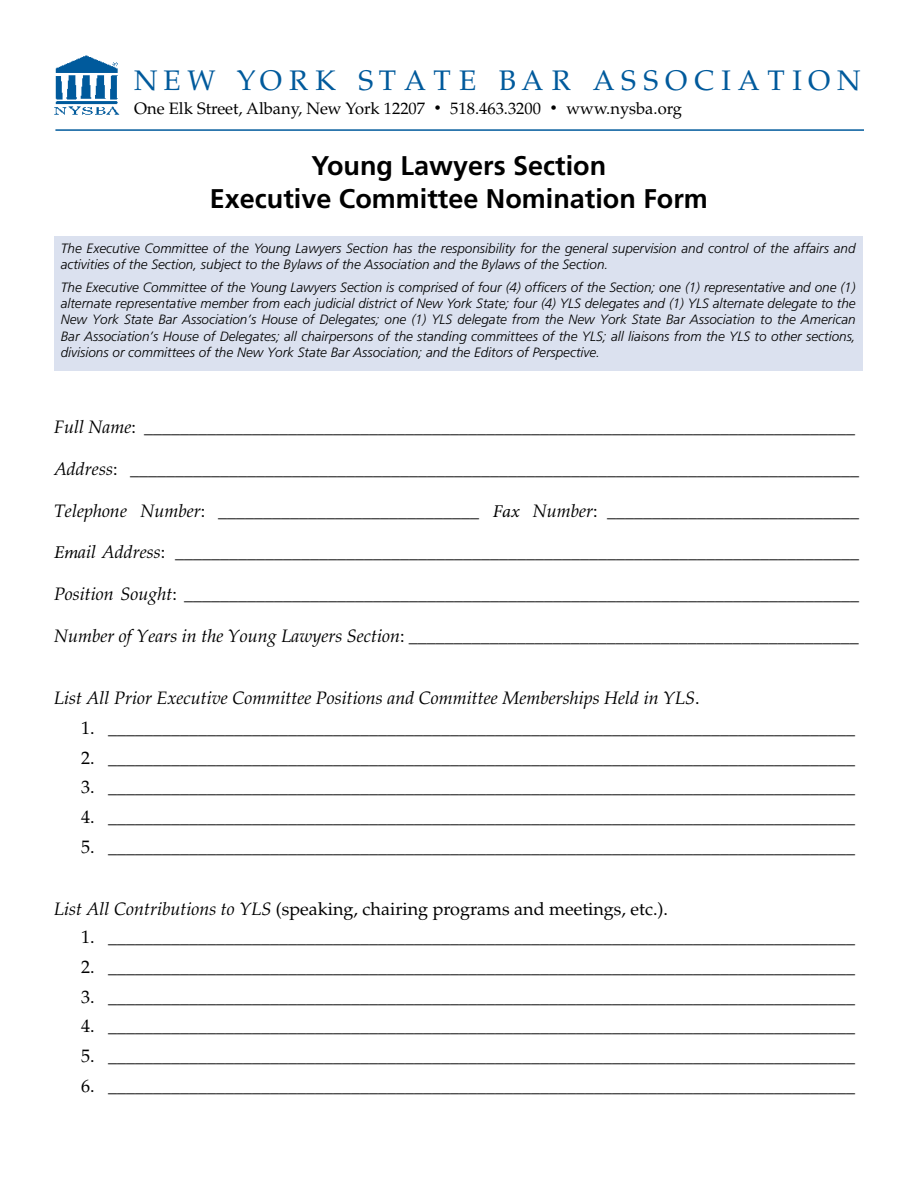
<style>
.page{position:relative;width:918px;height:1188px;background:#fff}
.page>*{position:absolute;margin:0;border:0;box-sizing:border-box;transform-origin:0 0}
.t1{font:28.35px "Palatino";letter-spacing:.245em;color:#005a9c}
.t2{font:700 27px/32.4px "Frutiger";color:#000;text-align:center}
.t3{font:18px "Palatino";color:#000}
.t4{font:italic 18px "Palatino";color:#000}
.t5{font:16.5px "Palatino";color:#000}
.t6{font:italic 300 13.5px/16.2px "Frutiger";color:#000}
.s1{font-size:12.9px}
.s2{font-style:italic}
.s3{font-family:"Minion Pro";font-style:italic}
.s4{font-family:"Minion Pro"}
.s5{font-style:normal}
</style>
<div class="page">
<img style="left:54px;top:55px;width:66px;height:60px">
<hr style="left:55px;top:129px;width:809px;height:2px;background:#005a9c">
<div style="left:54px;top:236px;width:808px;height:134px;background:#dbe1ef"></div>
<h1 class="t1" style="left:134px;top:63px;width:728px">NEW YORK STATE BAR ASSOCIATION</h1>
<p class="t5" style="left:134px;top:98px;width:549px">One Elk Street, Albany, New York 12207 <span class="s1">•</span> 518.463.3200 <span class="s1">•</span> www.nysba.org</p>
<h2 class="t2" style="left:210px;top:150px;width:500px">Young Lawyers Section<br>Executive Committee Nomination Form</h2>
<p class="t6" style="left:61px;top:240px;width:796px">The Executive Committee of the Young Lawyers Section has the responsibility for the general supervision and control of the affairs and activities of the Section, subject to the Bylaws of the Association and the Bylaws of the Section.</p>
<p class="t6" style="left:61px;top:279px;width:796px;text-align:justify">The Executive Committee of the Young Lawyers Section is comprised of four (4) officers of the Section; one (1) representative and one (1) alternate representative member from each judicial district of New York State; four (4) YLS delegates and (1) YLS alternate delegate to the New York State Bar Association’s House of Delegates; one (1) YLS delegate from the New York State Bar Association to the American Bar Association’s House of Delegates; all chairpersons of the standing committees of the YLS; all liaisons from the YLS to other sections, divisions or committees of the New York State Bar Association; and the Editors of Perspective.</p>
<p class="t3" style="left:54px;top:416px;width:802px"><span class="s2">Full Name</span>: _______________________________________________________________________________</p>
<p class="t3" style="left:54px;top:458px;width:807px"><span class="s2">Address</span>: _________________________________________________________________________________</p>
<p class="t3" style="left:54px;top:500px;width:807px"><span class="s2">Telephone Number</span>: _____________________________ <span class="s3">Fax</span> <span class="s2">Number</span>: ____________________________</p>
<p class="t3" style="left:54px;top:542px;width:807px"><span class="s3">Em</span><span class="s2">ail Address</span>: ___________________________________________________<span class="s4">_________</span>________________</p>
<p class="t3" style="left:54px;top:584px;width:807px"><span class="s2">Position Sought</span>: ___________________________________________________________________________</p>
<p class="t3" style="left:54px;top:625px;width:806px"><span class="s2">Number of Years in the Young Lawyers Section</span>: __________________________________________________</p>
<p class="t4" style="left:54px;top:688px;width:647px">List All Prior Executive Committee Positions and Committee Memberships Held in YLS<span class="s5">.</span></p>
<p class="t3" style="left:81px;top:717px;width:775px">1. ___________________________________________________________________________________</p>
<p class="t3" style="left:81px;top:747px;width:775px">2. ___________________________________________________________________________________</p>
<p class="t3" style="left:81px;top:777px;width:775px">3. ___________________________________________________________________________________</p>
<p class="t3" style="left:81px;top:806px;width:775px">4. ___________________________________________________________________________________</p>
<p class="t3" style="left:81px;top:836px;width:775px">5. ___________________________________________________________________________________</p>
<p class="t3" style="left:54px;top:898px;width:616px"><span class="s2">List All Contributions to YLS</span> (speaking, chairing programs and meetings, etc.).</p>
<p class="t3" style="left:81px;top:926px;width:775px">1. ___________________________________________________________________________________</p>
<p class="t3" style="left:81px;top:956px;width:775px">2. ___________________________________________________________________________________</p>
<p class="t3" style="left:81px;top:986px;width:775px">3. ___________________________________________________________________________________</p>
<p class="t3" style="left:81px;top:1016px;width:775px">4. ___________________________________________________________________________________</p>
<p class="t3" style="left:81px;top:1045px;width:775px">5. ___________________________________________________________________________________</p>
<p class="t3" style="left:81px;top:1075px;width:775px">6. ___________________________________________________________________________________</p>
</div>
